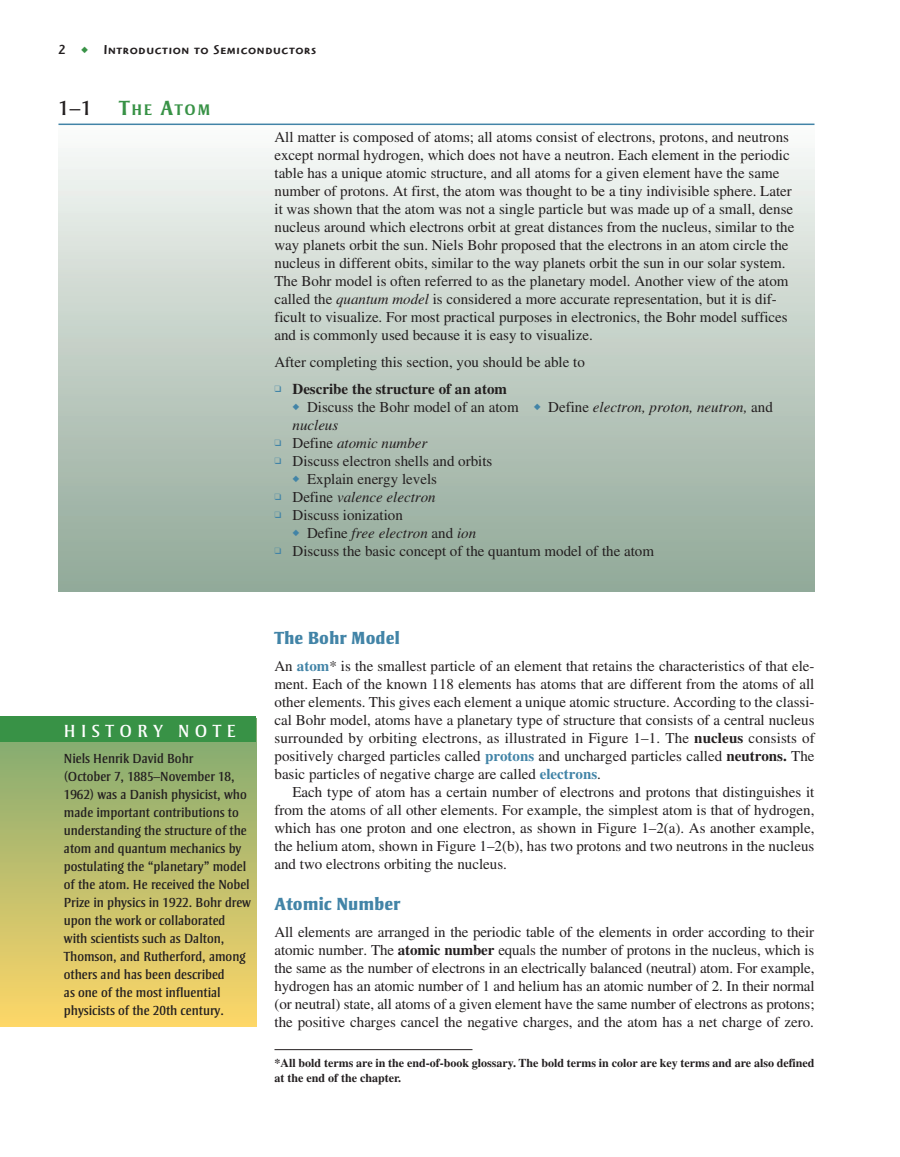
<style>
.page{position:relative;width:900px;height:1157px;background:#fff}
.page>*{position:absolute;margin:0;border:0;box-sizing:border-box;transform-origin:0 0}
.t1{font:800 18px "Strayhorn MT Pro";color:#4284a7}
.t2{font:18px "Strayhorn MT Pro";letter-spacing:.3em;color:#fff}
.t3{font:700 15.75px "Strayhorn MT Pro";color:#389246}
.t4{font:15px/18px "Times LT Pro";color:#231f20;text-align:justify}
.t5{font:italic 15px "Times LT Pro";color:#231f20}
.t6{font:700 15px "Times LT Pro";color:#231f20}
.t7{font:13.5px/18px "Strayhorn MT Pro";color:#231f20}
.t8{font:500 13.5px "Highlander ITC Std";letter-spacing:.05em;color:#231f20}
.t9{font:700 12px/15px "Times LT Pro";color:#231f20}
.s1{color:#389246}
.s2{font-weight:400;font-size:21px;color:#231f20}
.s3{font-size:21px}
.s4{font-style:italic}
.s5{color:#4284a7}
.s6{font-style:normal}
.s7{font-weight:700;color:#4284a7}
.s8{font-weight:700}
</style>
<div class="page">
<div style="left:58px;top:120px;width:756px;height:471px;background:linear-gradient(to bottom,#f9faf9,#8fa696)"></div>
<hr style="left:58px;top:123px;width:756px;height:2px;background:#4284a7">
<div style="left:0;top:718px;width:256px;height:308px;background:linear-gradient(to bottom,#7da872,#fdd668)"></div>
<div style="left:0;top:716px;width:256px;height:25px;background:#389246"></div>
<hr style="left:274px;top:1049px;width:198px;height:1px;background:#231f20">
<p class="t8" style="left:58px;top:42px;width:259px">2 <span class="s1">◆</span> Introduction to Semiconductors</p>
<p class="t3" style="left:58px;top:100px;width:153px"><span class="s2">1–1</span> <span class="s3">T</span>HE <span class="s3">A</span>TOM</p>
<p class="t4" style="left:274px;top:127px;width:521px;text-align:left">All matter is composed of atoms; all atoms consist of electrons, protons, and neutrons except normal hydrogen, which does not have a neutron. Each element in the periodic table has a unique atomic structure, and all atoms for a given element have the same number of protons. At first, the atom was thought to be a tiny indivisible sphere. Later it was shown that the atom was not a single particle but was made up of a small, dense nucleus around which electrons orbit at great distances from the nucleus, similar to the way planets orbit the sun. Niels Bohr proposed that the electrons in an atom circle the nucleus in different obits, similar to the way planets orbit the sun in our solar system.<br>The Bohr model is often referred to as the planetary model. Another view of the atom called the <span class="s4">quantum model</span> is considered a more accurate representation, but it is dif&shy;ficult to visualize. For most practical purposes in electronics, the Bohr model suffices and is commonly used because it is easy to visualize.</p>
<p class="t4" style="left:274px;top:352px;width:312px">After completing this section, you should be able to</p>
<p class="t6" style="left:274px;top:379px;width:234px"><span class="s5">❑</span> Describe the structure of an atom</p>
<p class="t4" style="left:292px;top:397px;width:482px"><span class="s5">◆</span> Discuss the Bohr model of an atom <span class="s5">◆</span> Define <span class="s4">electron, proton, neutron,</span> and <span class="s4">nucleus</span></p>
<p class="t5" style="left:274px;top:434px;width:154px"><span class="s5">❑</span> <span class="s6">Define</span> atomic number</p>
<p class="t4" style="left:274px;top:451px;width:219px"><span class="s5">❑</span> Discuss electron shells and orbits</p>
<p class="t4" style="left:292px;top:469px;width:146px"><span class="s5">◆</span> Explain energy levels</p>
<p class="t5" style="left:274px;top:488px;width:163px"><span class="s5">❑</span> <span class="s6">Define</span> valence electron</p>
<p class="t4" style="left:274px;top:505px;width:130px"><span class="s5">❑</span> Discuss ionization</p>
<p class="t5" style="left:292px;top:524px;width:185px"><span class="s5">◆</span> <span class="s6">Define</span> free electron <span class="s6">and</span> ion</p>
<p class="t4" style="left:274px;top:541px;width:381px"><span class="s5">❑</span> Discuss the basic concept of the quantum model of the atom</p>
<p class="t2" style="left:64px;top:720px;width:173px">HISTORY NOTE</p>
<p class="t7" style="left:64px;top:749px;width:189px">Niels Henrik David Bohr<br>(October 7, 1885–November 18,<br>1962) was a Danish physicist, who made important contributions to understanding the structure of the atom and quantum mechanics by postulating the “planetary” model of the atom. He received the Nobel<br>Prize in physics in 1922. Bohr drew upon the work or collaborated with scientists such as Dalton,<br>Thomson, and Rutherford, among others and has been described<br>as one of the most influential physicists of the 20th century.</p>
<p class="t1" style="left:274px;top:627px;width:127px">The Bohr Model</p>
<p class="t4" style="left:274px;top:656px;width:542px">An <span class="s7">atom</span>* is the smallest particle of an element that retains the characteristics of that ele&shy;ment. Each of the known 118 elements has atoms that are different from the atoms of all other elements. This gives each element a unique atomic structure. According to the classi&shy;cal Bohr model, atoms have a planetary type of structure that consists of a central nucleus surrounded by orbiting electrons, as illustrated in Figure 1–1. The <span class="s8">nucleus</span> consists of positively charged particles called <span class="s7">protons</span> and uncharged particles called <span class="s8">neutrons.</span> The basic particles of negative charge are called <span class="s7">electrons</span>.</p>
<p class="t4" style="left:274px;top:782px;width:541px;text-indent:18px">Each type of atom has a certain number of electrons and protons that distinguishes it from the atoms of all other elements. For example, the simplest atom is that of hydrogen, which has one proton and one electron, as shown in Figure 1–2(a). As another example, the helium atom, shown in Figure 1–2(b), has two protons and two neutrons in the nucleus and two electrons orbiting the nucleus.</p>
<p class="t1" style="left:274px;top:892px;width:127px">Atomic Number</p>
<p class="t4" style="left:274px;top:922px;width:542px">All elements are arranged in the periodic table of the elements in order according to their atomic number. The <span class="s8">atomic number</span> equals the number of protons in the nucleus, which is the same as the number of electrons in an electrically balanced (neutral) atom. For example, hydrogen has an atomic number of 1 and helium has an atomic number of 2. In their normal (or neutral) state, all atoms of a given element have the same number of electrons as protons; the positive charges cancel the negative charges, and the atom has a net charge of zero.</p>
<p class="t9" style="left:274px;top:1054px;width:542px">*All bold terms are in the end-of-book glossary. The bold terms in color are key terms and are also defined at the end of the chapter.</p>
</div>
